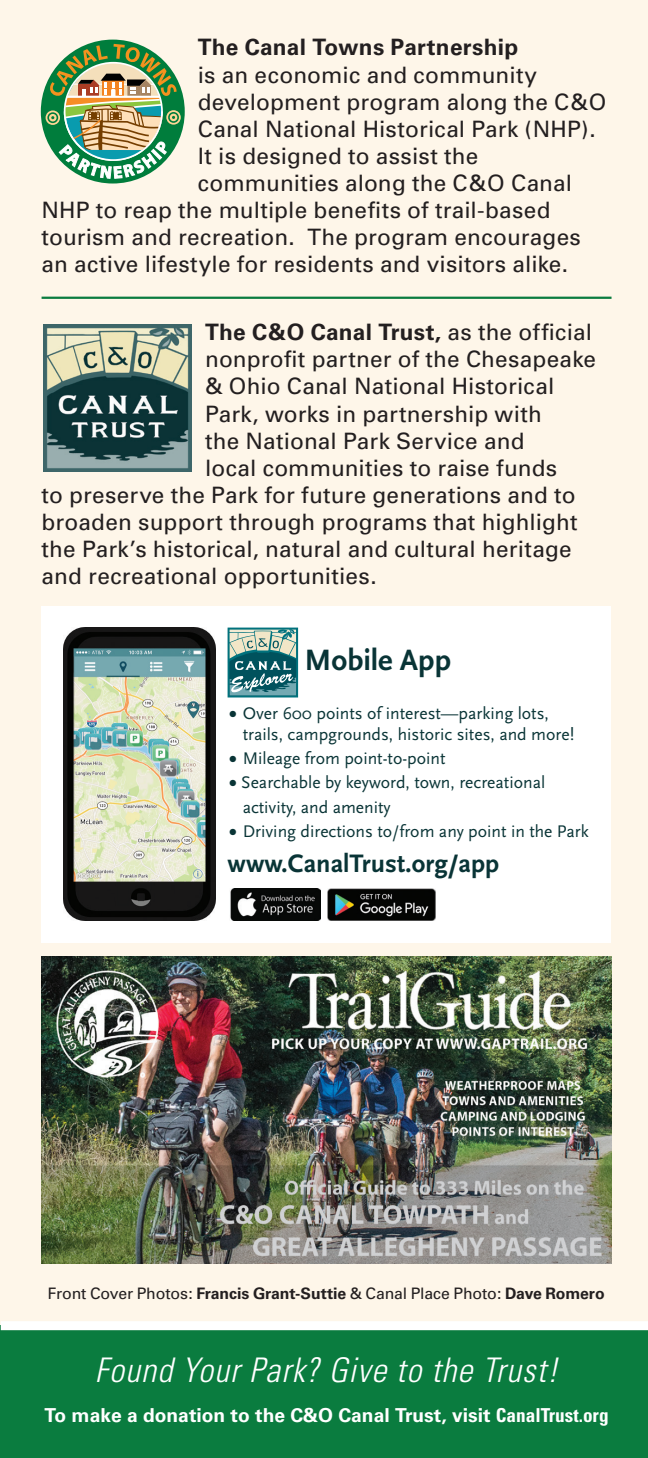
<style>
.page{position:relative;width:648px;height:1458px;background:#fef6e9}
.page>*{position:absolute;margin:0;border:0;box-sizing:border-box;transform-origin:0 0}
.t1{font:italic 300 condensed 33.98px "Univers";letter-spacing:.03em;color:#fff}
.t2{font:700 30.82px "Scala Sans Pro";color:#093436}
.t3{font:700 26.32px "Scala Sans Pro";color:#093436}
.t4{font:22.5px "Univers";letter-spacing:.005em;color:#231f20}
.t5{font:700 22.5px "Univers";letter-spacing:.01em;color:#231f20}
.t6{font:700 19.12px "Univers";color:#fff}
.t7{font:17.55px/21.2px "Scala Sans Pro";color:#093436}
.t8{font:15.75px "Univers";letter-spacing:-.01em;color:#231f20}
.s1{font-weight:400}
.s2{font-weight:700}
.s3{font-stretch:condensed}
</style>
<div class="page">
<div style="left:1px;top:1326px;width:647px;height:132px;background:#0a7c3f"></div>
<svg style="left:41px;top:40px;width:144px;height:144px"></svg>
<svg style="left:46px;top:44px;width:135px;height:134px"></svg>
<div style="left:1px;top:1321px;width:647px;height:9px;background:#fff"></div>
<img style="left:43px;top:324px;width:149px;height:147px">
<hr style="left:42px;top:297px;width:570px;height:2px;background:#0a7c3f">
<div style="left:41px;top:607px;width:570px;height:336px;background:#fff"></div>
<img style="left:64px;top:628px;width:151px;height:292px">
<svg style="left:228px;top:628px;width:70px;height:70px;background:#629796"></svg>
<img style="left:230px;top:889px;width:90px;height:31px">
<img style="left:327px;top:888px;width:109px;height:32px">
<img style="left:41px;top:957px;width:570px;height:306px">
<p class="t5" style="left:198px;top:34px;width:322px">The Canal Towns Partnership</p>
<p class="t4" style="left:198px;top:61px;width:341px">is an economic and community</p>
<p class="t4" style="left:198px;top:89px;width:410px">development program along the C&amp;O</p>
<p class="t4" style="left:198px;top:116px;width:399px">Canal National Historical Park (NHP).</p>
<p class="t4" style="left:198px;top:143px;width:282px">It is designed to assist the</p>
<p class="t4" style="left:198px;top:170px;width:376px">communities along the C&amp;O Canal</p>
<p class="t4" style="left:42px;top:197px;width:510px">NHP to reap the multiple benefits of trail-based</p>
<p class="t4" style="left:42px;top:224px;width:541px">tourism and recreation. The program encourages</p>
<p class="t4" style="left:42px;top:251px;width:528px">an active lifestyle for residents and visitors alike.</p>
<p class="t5" style="left:205px;top:319px;width:388px">The C&amp;O Canal Trust, <span class="s1">as the official</span></p>
<p class="t4" style="left:205px;top:346px;width:393px">nonprofit partner of the Chesapeake</p>
<p class="t4" style="left:205px;top:373px;width:351px">&amp; Ohio Canal National Historical</p>
<p class="t4" style="left:205px;top:400px;width:338px">Park, works in partnership with</p>
<p class="t4" style="left:205px;top:428px;width:321px">the National Park Service and</p>
<p class="t4" style="left:205px;top:455px;width:354px">local communities to raise funds</p>
<p class="t4" style="left:42px;top:482px;width:536px">to preserve the Park for future generations and to</p>
<p class="t4" style="left:42px;top:509px;width:537px">broaden support through programs that highlight</p>
<p class="t4" style="left:42px;top:536px;width:532px">the Park’s historical, natural and cultural heritage</p>
<p class="t4" style="left:42px;top:563px;width:337px">and recreational opportunities.</p>
<p class="t2" style="left:304px;top:642px;width:148px">Mobile App</p>
<p class="t7" style="left:243px;top:703px;width:333px;text-indent:-13px">● Over 600 points of interest—parking lots, trails, campgrounds, historic sites, and more!</p>
<p class="t7" style="left:229px;top:748px;width:218px">● Mileage from point-to-point</p>
<p class="t7" style="left:243px;top:771px;width:304px;line-height:24.3px;text-indent:-13px">● Searchable by keyword, town, recreational activity, and amenity</p>
<p class="t7" style="left:229px;top:821px;width:361px">● Driving directions to/from any point in the Park</p>
<p class="t3" style="left:228px;top:849px;width:273px">www.CanalTrust.org/app</p>
<p class="t8" style="left:48px;top:1284px;width:558px">Front Cover Photos: <span class="s2">Francis Grant-Suttie</span> &amp; Canal Place Photo: <span class="s2">Dave Romero</span></p>
<p class="t1" style="left:95px;top:1350px;width:465px">Found Your Park? Give to the Trust!</p>
<p class="t6" style="left:44px;top:1404px;width:566px">To make a donation to the C&amp;O Canal Trust, visit <span class="s3">CanalTrust.org</span></p>
</div>
